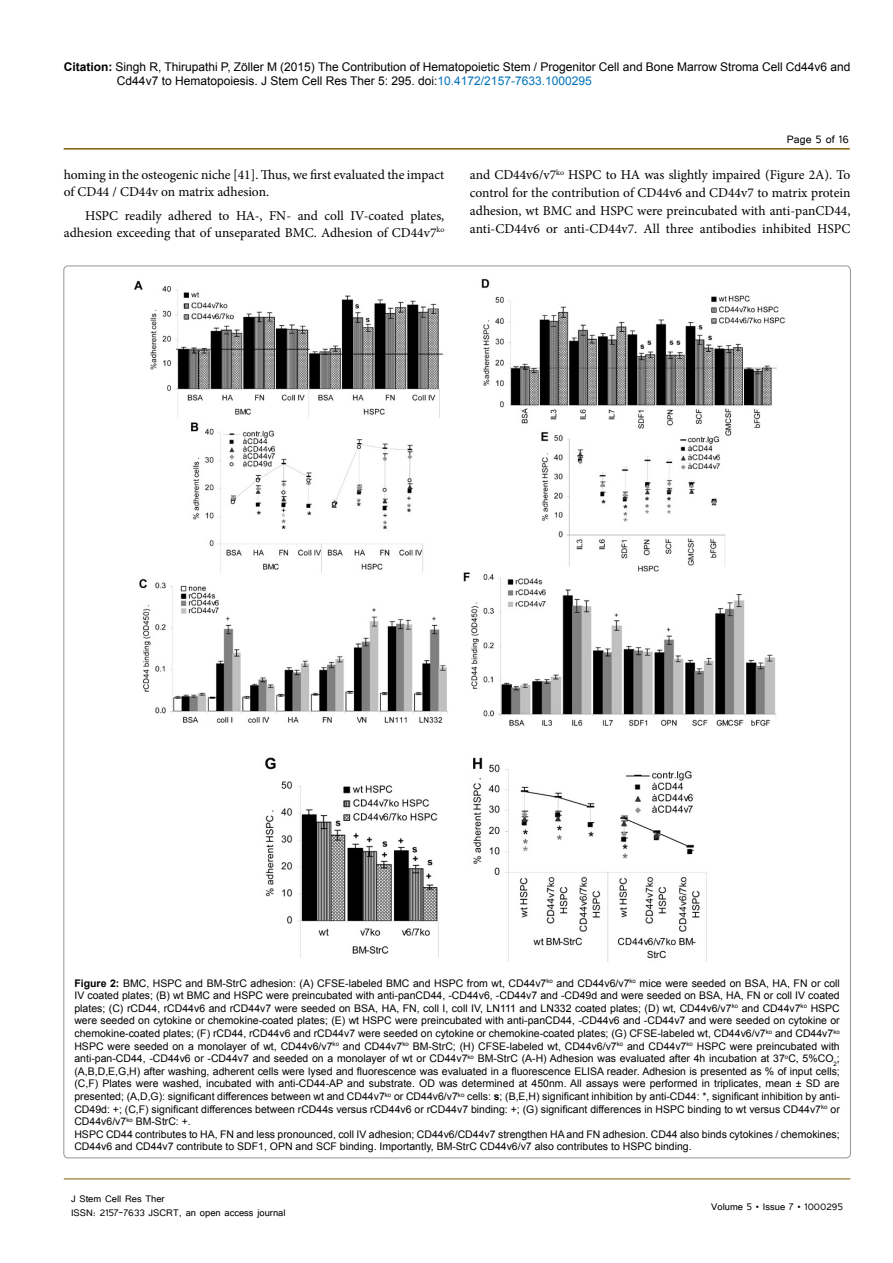
<style>
.page{position:relative;width:893px;height:1263px;background:#fff}
.page>*{position:absolute;margin:0;border:0;box-sizing:border-box;transform-origin:0 0}
.t1{font:13.5px/18px "Minion Pro";color:#000}
.t2{font:13.5px "Tunga";color:#000}
.t3{font:12px/14.4px "Arial";color:#000}
.t4{font:12px/14.4px "Tunga";color:#000}
.t5{font:10.5px/12.6px "Arial";color:#000;text-align:justify}
.s1{font-weight:700}
.s2{color:#0072bc}
</style>
<div class="page">
<hr style="left:64px;top:148px;width:786px;height:2px;background:#7f5d00">
<hr style="left:64px;top:1179px;width:786px;height:1px;background:#7f5d00">
<img style="left:134px;top:279px;width:651px;height:447px">
<img style="left:265px;top:757px;width:442px;height:205px">
<div style="left:125px;top:717px;width:46px;height:13px;background:#fff"></div>
<p class="t3" style="left:117px;top:60px;width:735px;text-indent:-53px"><span class="s1">Citation:</span> Singh R, Thirupathi P, Zöller M (2015) The Contribution of Hematopoietic Stem / Progenitor Cell and Bone Marrow Stroma Cell Cd44v6 and<br>Cd44v7 to Hematopoiesis. J Stem Cell Res Ther 5: 295. doi:<span class="s2">10.4172/2157-7633.1000295</span></p>
<p class="t1" style="left:64px;top:167px;width:382px;line-height:16.2px">homing in the osteogenic niche [41]. Thus, we first evaluated the impact of CD44 / CD44v on matrix adhesion.</p>
<p class="t1" style="left:64px;top:208px;width:382px;line-height:16.2px;text-align:right">HSPC readily adhered to HA-, FN- and coll IV-coated plates, adhesion exceeding that of unseparated BMC. Adhesion of CD44v7<sup>ko</sup></p>
<p class="t2" style="left:787px;top:131px;width:64px">Page 5 of 16</p>
<p class="t1" style="left:470px;top:166px;width:382px;text-align:justify">and CD44v6/v7<sup>ko</sup> HSPC to HA was slightly impaired (Figure 2A). To control for the contribution of CD44v6 and CD44v7 to matrix protein adhesion, wt BMC and HSPC were preincubated with anti-panCD44, anti-CD44v6 or anti-CD44v7. All three antibodies inhibited HSPC</p>
<p class="t5" style="left:74px;top:977px;width:767px"><span class="s1">Figure 2:</span> BMC, HSPC and BM-StrC adhesion: (A) CFSE-labeled BMC and HSPC from wt, CD44v7<sup>ko</sup> and CD44v6/v7<sup>ko</sup> mice were seeded on BSA, HA, FN or coll IV coated plates; (B) wt BMC and HSPC were preincubated with anti-panCD44, -CD44v6, -CD44v7 and -CD49d and were seeded on BSA, HA, FN or coll IV coated plates; (C) rCD44, rCD44v6 and rCD44v7 were seeded on BSA, HA, FN, coll I, coll IV, LN111 and LN332 coated plates; (D) wt, CD44v6/v7<sup>ko</sup> and CD44v7<sup>ko</sup> HSPC were seeded on cytokine or chemokine-coated plates; (E) wt HSPC were preincubated with anti-panCD44, -CD44v6 and -CD44v7 and were seeded on cytokine or chemokine-coated plates; (F) rCD44, rCD44v6 and rCD44v7 were seeded on cytokine or chemokine-coated plates; (G) CFSE-labeled wt, CD44v6/v7<sup>ko</sup> and CD44v7<sup>ko </sup>HSPC were seeded on a monolayer of wt, CD44v6/v7<sup>ko</sup> and CD44v7<sup>ko</sup> BM-StrC; (H) CFSE-labeled wt, CD44v6/v7<sup>ko</sup> and CD44v7<sup>ko</sup> HSPC were preincubated with anti-pan-CD44, -CD44v6 or -CD44v7 and seeded on a monolayer of wt or CD44v7<sup>ko</sup> BM-StrC (A-H) Adhesion was evaluated after 4h incubation at 37<sup>o</sup>C, 5%CO<sub>2</sub>; (A,B,D,E,G,H) after washing, adherent cells were lysed and fluorescence was evaluated in a fluorescence ELISA reader. Adhesion is presented as % of input cells; (C,F) Plates were washed, incubated with anti-CD44-AP and substrate. OD was determined at 450nm. All assays were performed in triplicates, mean ± SD are presented; (A,D,G): significant differences between wt and CD44v7<sup>ko</sup> or CD44v6/v7<sup>ko</sup> cells: <span class="s1">s</span>; (B,E,H) significant inhibition by anti-CD44: *, significant inhibition by anti-CD49d: +; (C,F) significant differences between rCD44s versus rCD44v6 or rCD44v7 binding: +; (G) significant differences in HSPC binding to wt versus CD44v7<sup>ko</sup> or CD44v6/v7<sup>ko</sup> BM-StrC: +.</p>
<p class="t5" style="left:74px;top:1128px;width:767px">HSPC CD44 contributes to HA, FN and less pronounced, coll IV adhesion; CD44v6/CD44v7 strengthen HA and FN adhesion. CD44 also binds cytokines / chemokines;<br>CD44v6 and CD44v7 contribute to SDF1, OPN and SCF binding. Importantly, BM-StrC CD44v6/v7 also contributes to HSPC binding.</p>
<p class="t4" style="left:71px;top:1190px;width:216px">J Stem Cell Res Ther<br>ISSN: 2157-7633 JSCRT, an open access journal</p>
<p class="t4" style="left:711px;top:1199px;width:133px">Volume 5 • Issue 7 • 1000295</p>
</div>
